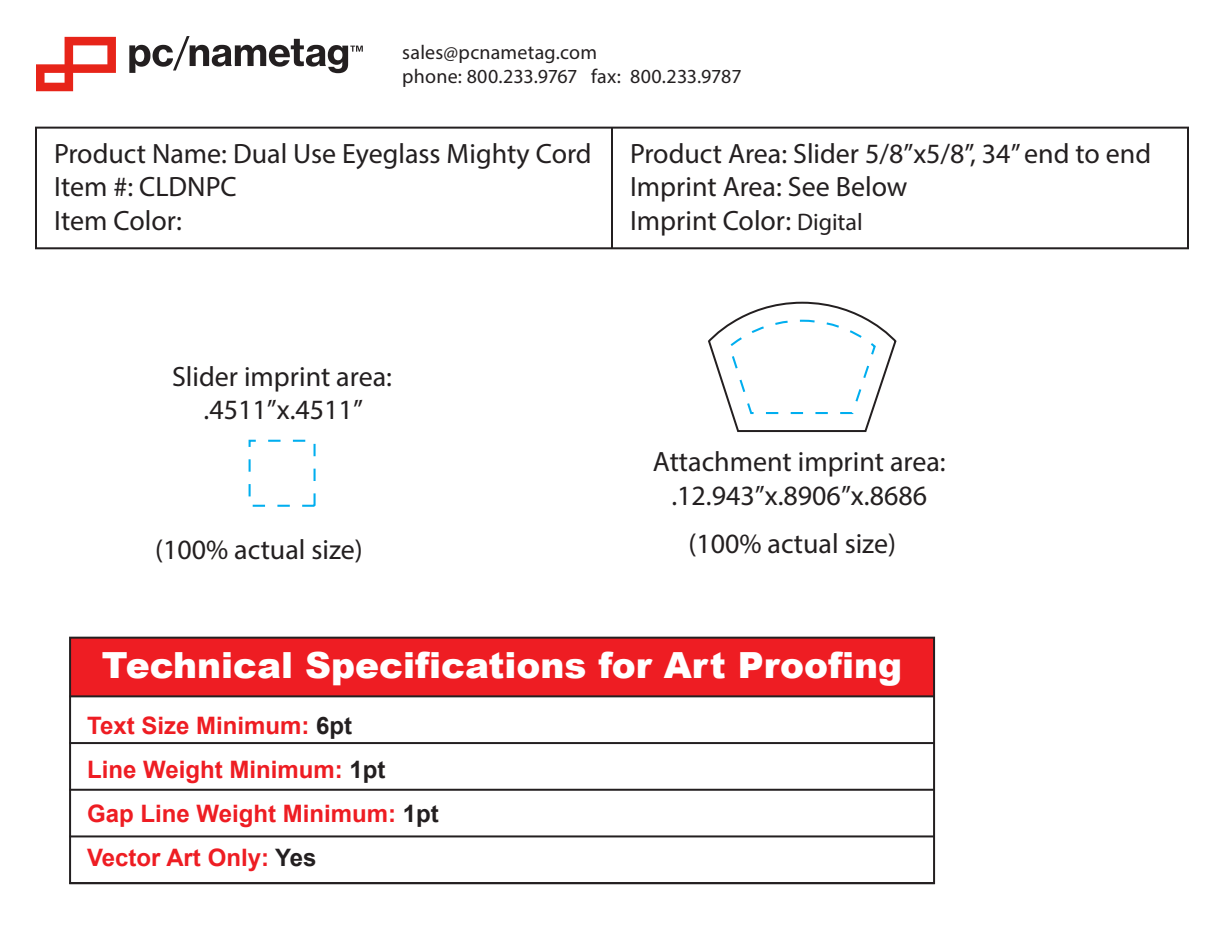
<style>
.page{position:relative;width:1224px;height:943px;background:#fff}
.page>*{position:absolute;margin:0;border:0;box-sizing:border-box;transform-origin:0 0}
.t1{font:900 36px "Arial";color:#fff}
.t2{font:28px/33.6px "Myriad Pro";color:#231f20}
.t3{font:700 24px/44px "Arial";color:#ee1d23}
.t4{font:20px/24px "Myriad Pro";letter-spacing:.01em;color:#231f20}
.s1{font-size:24px}
.s2{color:#231f20}
</style>
<div class="page">
<div style="left:35px;top:127px;width:1154px;height:122px;border:2px solid #231f20"></div>
<hr style="left:611px;top:128px;width:2px;height:120px;background:#231f20">
<div style="left:249px;top:439px;width:67px;height:67px;border:2px dashed #00aeef"></div>
<div style="left:70px;top:638px;width:864px;height:58px;background:#ee1d23"></div>
<div style="left:69px;top:636px;width:866px;height:248px;border:2px solid #231f20"></div>
<hr style="left:69px;top:695px;width:866px;height:2px;background:#231f20">
<hr style="left:69px;top:742px;width:866px;height:2px;background:#231f20">
<hr style="left:69px;top:788px;width:866px;height:2px;background:#231f20">
<hr style="left:69px;top:835px;width:866px;height:2px;background:#231f20">
<hr style="left:69px;top:882px;width:866px;height:2px;background:#231f20">
<svg style="left:36px;top:37px;width:80px;height:54px"></svg>
<svg style="left:129px;top:36px;width:234px;height:37px"></svg>
<svg style="left:708px;top:301px;width:189px;height:132px"></svg>
<p class="t4" style="left:402px;top:40px;width:341px">sales@pcnametag.com<br>phone: 800.233.9767 fax: 800.233.9787</p>
<p class="t2" style="left:54px;top:136px;width:539px">Product Name: Dual Use Eyeglass Mighty Cord<br>Item #: CLDNPC<br>Item Color:</p>
<p class="t2" style="left:630px;top:136px;width:523px">Product Area: Slider 5/8”x5/8”, 34” end to end<br>Imprint Area: See Below<br>Imprint Color: <span class="s1">Digital</span></p>
<p class="t2" style="left:172px;top:359px;width:221px;text-align:center">Slider imprint area: .4511”x.4511”</p>
<p class="t2" style="left:653px;top:444px;width:294px;text-align:center">Attachment imprint area: .12.943”x.8906”x.8686</p>
<p class="t2" style="left:155px;top:532px;width:209px">(100% actual size)</p>
<p class="t2" style="left:688px;top:526px;width:209px">(100% actual size)</p>
<p class="t1" style="left:102px;top:639px;width:802px">Technical Specifications for Art Proofing</p>
<p class="t3" style="left:87px;top:703px;width:353px">Text Size Minimum: <span class="s2">6pt<br></span>Line Weight Minimum: <span class="s2">1pt<br></span>Gap Line Weight Minimum: <span class="s2">1pt<br></span>Vector Art Only: <span class="s2">Yes</span></p>
</div>
